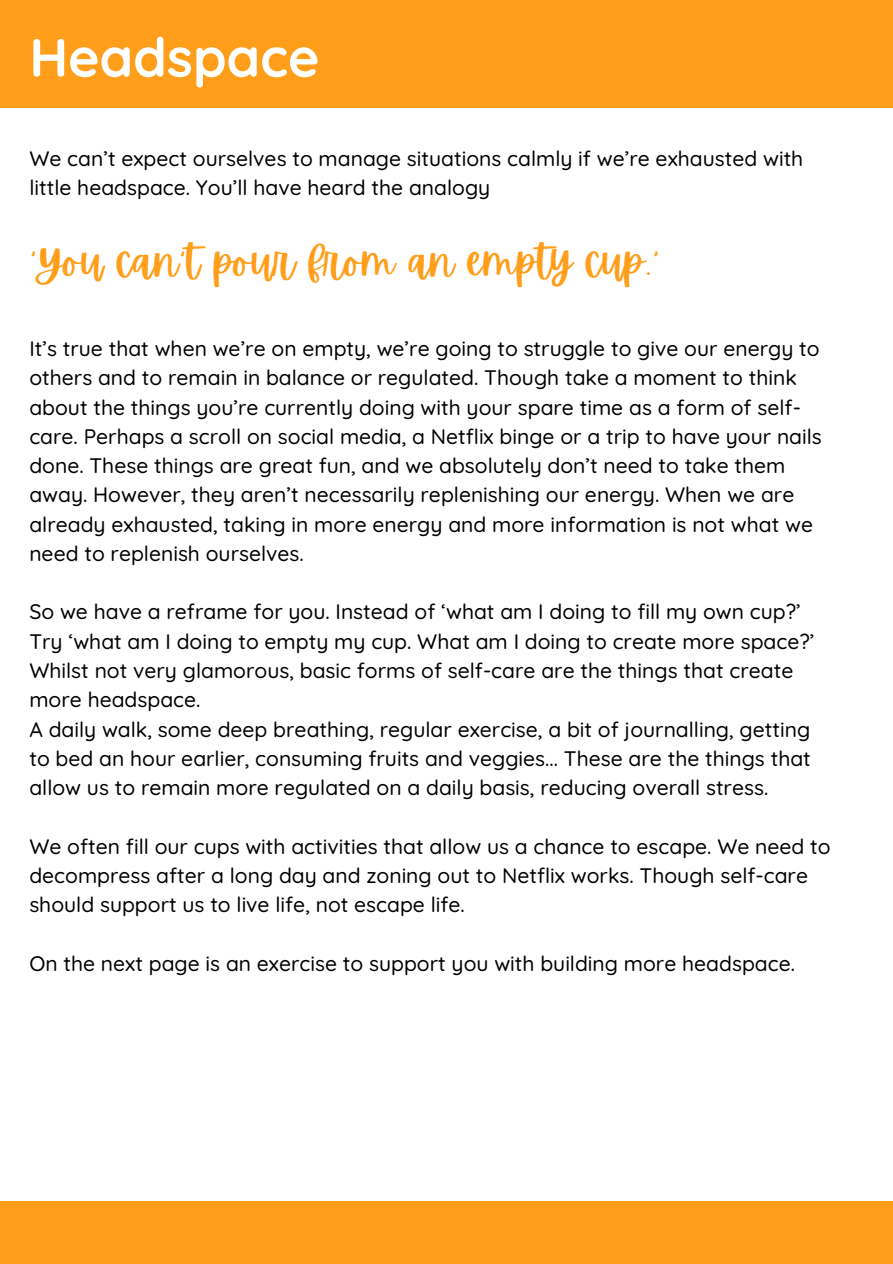
<style>
.page{position:relative;width:893px;height:1264px;background:#fff}
.page>*{position:absolute;margin:0;border:0;box-sizing:border-box;transform-origin:0 0}
.t1{font:700 54px "Quicksand";color:#fff}
.t2{font:43.5px "Apricots";color:#ff9e1a}
.t3{font:500 21px/29.2px "Quicksand";color:#000}
</style>
<div class="page">
<div style="left:0;top:0;width:892px;height:107px;background:#ff9e1a"></div>
<div style="left:0;top:1201px;width:892px;height:62px;background:#ff9e1a"></div>
<p class="t1" style="left:29px;top:23px;width:291px">Headspace</p>
<h1 class="t3" style="left:29px;top:143px;width:775px">We can’t expect ourselves to manage situations calmly if we’re exhausted with little headspace. You’ll have heard the analogy</h1>
<p class="t2" style="left:29px;top:236px;width:627px">‘You can’t pour from an empty cup.’</p>
<h2 class="t3" style="left:29px;top:333px;width:793px">It’s true that when we’re on empty, we’re going to struggle to give our energy to others and to remain in balance or regulated. Though take a moment to think about the things you’re currently doing with your spare time as a form of self&shy;care. Perhaps a scroll on social media, a Netflix binge or a trip to have your nails done. These things are great fun, and we absolutely don’t need to take them away. However, they aren’t necessarily replenishing our energy. When we are already exhausted, taking in more energy and more information is not what we need to replenish ourselves.</h2>
<p class="t3" style="left:29px;top:597px;width:786px">So we have a reframe for you. Instead of ‘what am I doing to fill my own cup?’ Try ‘what am I doing to empty my cup. What am I doing to create more space?’ Whilst not very glamorous, basic forms of self-care are the things that create more headspace.</p>
<p class="t3" style="left:29px;top:714px;width:783px;text-align:justify">A daily walk, some deep breathing, regular exercise, a bit of journalling, getting to bed an hour earlier, consuming fruits and veggies... These are the things that allow us to remain more regulated on a daily basis, reducing overall stress.</p>
<p class="t3" style="left:29px;top:831px;width:802px">We often fill our cups with activities that allow us a chance to escape. We need to decompress after a long day and zoning out to Netflix works. Though self-care should support us to live life, not escape life.</p>
<p class="t3" style="left:29px;top:948px;width:767px">On the next page is an exercise to support you with building more headspace.</p>
</div>
